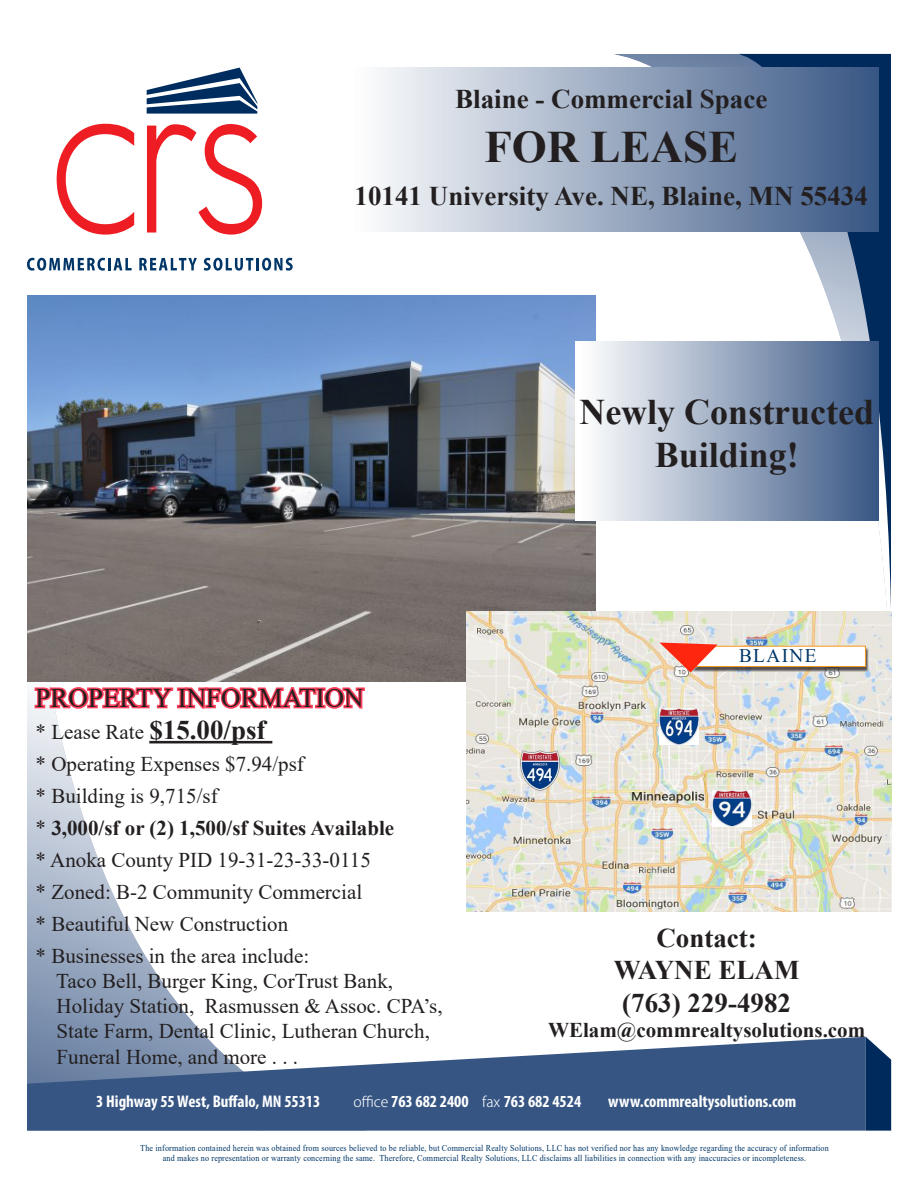
<style>
.page{position:relative;width:918px;height:1188px;background:#fff}
.page>*{position:absolute;margin:0;border:0;box-sizing:border-box;transform-origin:0 0}
.t1{font:700 45px "Times New Roman";color:#231f20}
.t2{font:700 36px/43.2px "Times New Roman";color:#231f20;text-align:center}
.t3{font:700 27px/32.4px "Times New Roman";color:#231f20;text-align:center}
.t4{font:27px "Times New Roman";color:#231f20}
.t5{font:21px/32px "Times New Roman";color:#231f20}
.t6{font:700 21px "Times New Roman";color:#231f20}
.t7{font:19.2px "Times New Roman";letter-spacing:.075em;color:#003667}
.t8{font:700 condensed 16.95px "Myriad Pro";color:#fff}
.t9{font:9px/10.5px "Times New Roman";letter-spacing:.02em;color:#003667;text-align:center;scale:.9 1}
.s1{font-weight:700;font-size:27px}
.s2{font-weight:700}
.s3{font-family:"Koz Go Pro";font-weight:300;font-stretch:normal;font-size:14.1px}
</style>
<div class="page">
<svg style="left:611px;top:54px;width:127px;height:467px"></svg>
<svg style="left:738px;top:54px;width:153px;height:554px"></svg>
<svg style="left:27px;top:466px;width:342px;height:571px"></svg>
<svg style="left:27px;top:1037px;width:839px;height:94px;background:#5a7399"></svg>
<svg style="left:866px;top:1037px;width:25px;height:94px;background:#1f4470"></svg>
<div style="left:345px;top:68px;width:533px;height:163px;background:linear-gradient(to right,#fff,#385684)"></div>
<hr style="left:149px;top:741px;width:123px;height:2px;background:#231f20">
<svg style="left:33px;top:681px;width:333px;height:30px"></svg>
<img style="left:28px;top:296px;width:567px;height:385px">
<img style="left:467px;top:611px;width:424px;height:300px">
<img style="left:712px;top:790px;width:39px;height:37px">
<img style="left:521px;top:751px;width:39px;height:39px">
<img style="left:659px;top:708px;width:39px;height:37px">
<div style="left:576px;top:342px;width:302px;height:178px;background:linear-gradient(to right,#fff,#395785)"></div>
<svg style="left:147px;top:68px;width:110px;height:46px"></svg>
<svg style="left:27px;top:258px;width:105px;height:13px"></svg>
<svg style="left:139px;top:258px;width:58px;height:12px"></svg>
<svg style="left:204px;top:258px;width:89px;height:13px"></svg>
<svg style="left:57px;top:124px;width:77px;height:111px"></svg>
<svg style="left:147px;top:124px;width:115px;height:111px"></svg>
<img style="left:659px;top:643px;width:207px;height:30px">
<p class="t3" style="left:455px;top:86px;width:314px">Blaine - Commercial Space</p>
<h1 class="t1" style="left:484px;top:132px;width:255px">FOR LEASE</h1>
<p class="t3" style="left:355px;top:183px;width:515px">10141 University Ave. NE, Blaine, MN 55434</p>
<h2 class="t2" style="left:579px;top:394px;width:296px">Newly Constructed<br>Building!</h2>
<p class="t4" style="left:36px;top:687px;width:330px">PROPERTY INFORMATION</p>
<p class="t5" style="left:36px;top:718px;width:360px">* Lease Rate <span class="s1">$15.00/psf<br></span>* Operating Expenses $7.94/psf<br>* Building is 9,715/sf<br>* <span class="s2">3,000/sf or (2) 1,500/sf Suites Available </span>* Anoka County PID 19-31-23-33-0115<br>* Zoned: B-2 Community Commercial<br>* Beautiful New Construction<br>* Businesses in the area include:</p>
<p class="t5" style="left:56px;top:970px;width:388px;line-height:25.2px">Taco Bell, Burger King, CorTrust Bank, Holiday Station, Rasmussen &amp; Assoc. CPA’s, State Farm, Dental Clinic, Lutheran Church, Funeral Home, and more . . .</p>
<p class="t7" style="left:739px;top:648px;width:79px">BLAINE</p>
<p class="t3" style="left:614px;top:925px;width:187px">Contact:<br>WAYNE ELAM (763) 229-4982</p>
<p class="t6" style="left:548px;top:1023px;width:319px">WElam@commrealtysolutions.com</p>
<p class="t8" style="left:96px;top:1095px;width:226px">3 Highway 55 West, Buffalo, MN 55313</p>
<p class="t8" style="left:353px;top:1095px;width:229px"><span class="s3">office</span> 763 682 2400 <span class="s3">fax</span> 763 682 4524</p>
<p class="t8" style="left:608px;top:1095px;width:190px">www.commrealtysolutions.com</p>
<p class="t9" style="left:140px;top:1143px;width:767px">The information contained herein was obtained from sources believed to be reliable, but Commercial Realty Solutions, LLC has not verified nor has any knowledge regarding the accuracy of information and makes no representation or warranty concerning the same. Therefore, Commercial Realty Solutions, LLC disclaims all liabilities in connection with any inaccuracies or incompleteness.</p>
</div>
